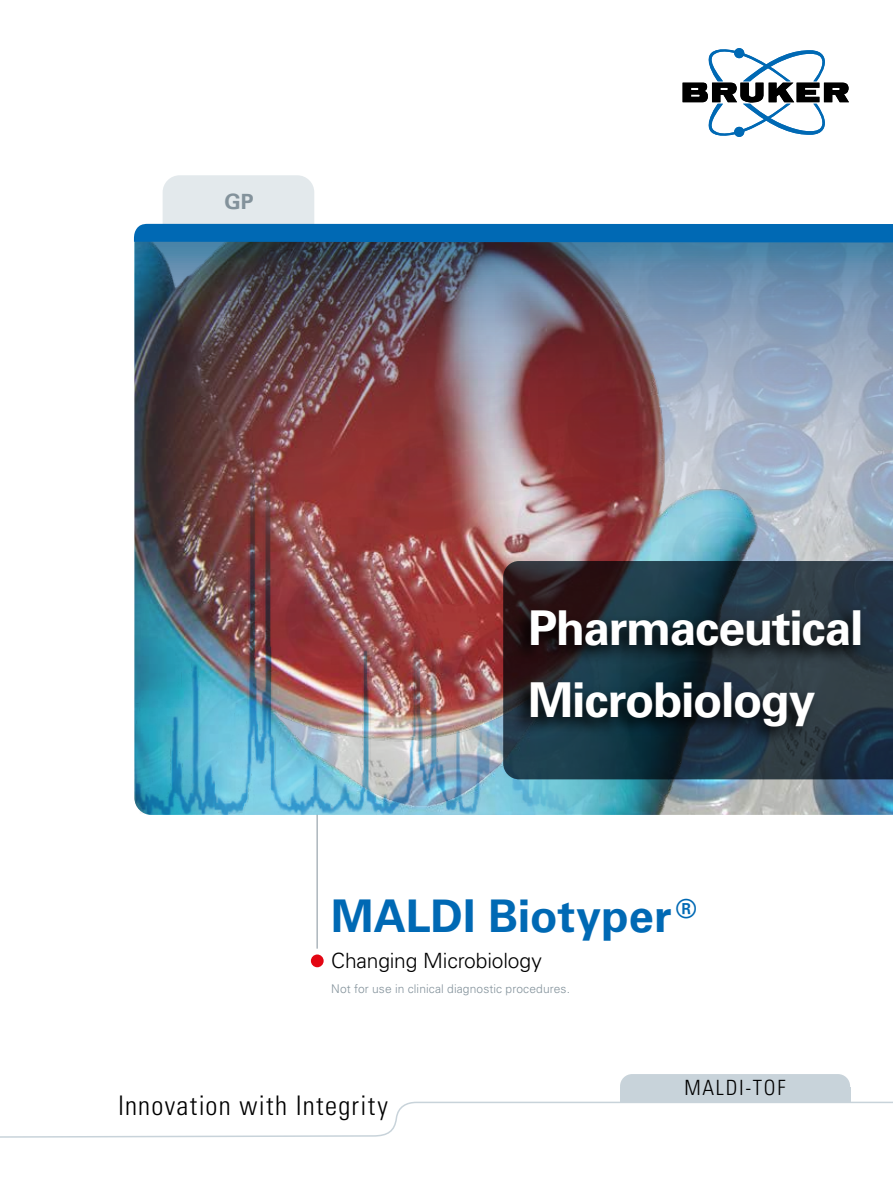
<style>
.page{position:relative;width:893px;height:1187px;background:#fff}
.page>*{position:absolute;margin:0;border:0;box-sizing:border-box;transform-origin:0 0}
.t1{font:700 48px/72px "Univers LT Std";letter-spacing:-.03em;color:#fff}
.t2{font:700 45px "Univers LT Std";color:#0069b4}
.t3{font:300 condensed 27px "Univers LT Std";letter-spacing:.05em;color:#000}
.t4{font:300 21px "Univers LT Std";letter-spacing:-.01em;color:#000}
.t5{font:300 condensed 21px "Univers LT Std";letter-spacing:.08em;color:#000}
.t6{font:700 21px "Univers LT Std";color:#83929b}
.t7{font:300 12px "Univers LT Std";letter-spacing:.01em;color:#83929b}
</style>
<div class="page">
<div style="left:163px;top:175px;width:151px;height:179px;background:#e3e9ec;border-radius:17px"></div>
<hr style="left:317px;top:793px;width:1px;height:155px;background:#83929b">
<div style="left:311px;top:954px;width:13px;height:13px;background:#e30613;border-radius:50%"></div>
<div style="left:620px;top:1086px;width:230px;height:15px;background:#c8d3da"></div>
<div style="left:620px;top:1073px;width:230px;height:25px;background:#c8d3da;border-radius:12px"></div>
<svg style="left:0;top:1100px;width:893px;height:38px"></svg>
<svg style="left:682px;top:48px;width:167px;height:89px"></svg>
<svg style="left:134px;top:242px;width:759px;height:563px;background:#45647c"></svg>
<img style="left:136px;top:269px;width:757px;height:545px">
<svg style="left:512px;top:604px;width:353px;height:141px;background:#1b2932"></svg>
<div style="left:134px;top:224px;width:759px;height:18px;background:#0069b4"></div>
<h3 class="t6" style="left:225px;top:189px;width:31px">GP</h3>
<h1 class="t1" style="left:528px;top:592px;width:337px">Pharmaceutical<br>Microbiology</h1>
<h2 class="t2" style="left:331px;top:890px;width:367px">MALDI Biotyper <sup>®</sup></h2>
<h3 class="t4" style="left:331px;top:948px;width:212px">Changing Microbiology</h3>
<p class="t7" style="left:331px;top:981px;width:240px">Not for use in clinical diagnostic procedures.</p>
<h3 class="t3" style="left:118px;top:1089px;width:271px">Innovation with Integrity</h3>
<h3 class="t5" style="left:684px;top:1075px;width:102px">MALDI-TOF</h3>
</div>
